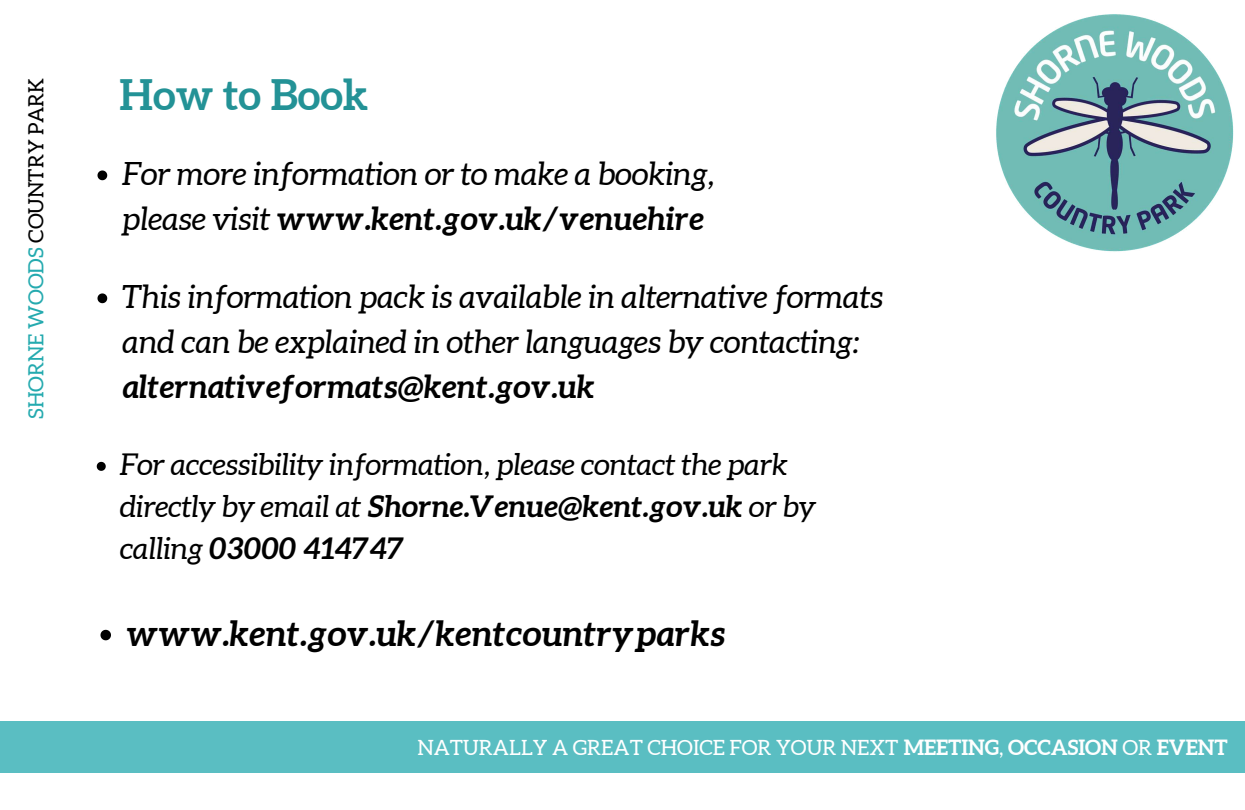
<style>
.page{position:relative;width:1245px;height:810px;background:#fff}
.page>*{position:absolute;margin:0;border:0;box-sizing:border-box;transform-origin:0 0}
.t1{font:700 42px "Aleo";color:#239296}
.t2{font:italic 700 35px "Aleo";color:#000}
.t3{font:italic 32px/45px "Aleo";color:#000}
.t4{font:italic 700 32px "Aleo";color:#000}
.t5{font:italic 30px/42px "Aleo";color:#000}
.t6{font:21px "Aleo";color:#fff}
.t7{font:21px "Aleo";color:#25aaaf}
.s1{color:#000}
.s2{font-weight:700}
</style>
<div class="page">
<div style="left:0;top:721px;width:1245px;height:52px;background:#5abec2"></div>
<img style="left:996px;top:14px;width:238px;height:238px">
<svg style="left:98px;top:170px;width:9px;height:10px"></svg>
<svg style="left:98px;top:293px;width:9px;height:10px"></svg>
<svg style="left:97px;top:462px;width:9px;height:9px"></svg>
<svg style="left:100px;top:630px;width:11px;height:10px"></svg>
<p class="t7" style="left:24px;top:419px;width:343px;rotate:-90deg">SHORNE WOODS <span class="s1">COUNTRY PARK</span></p>
<h1 class="t1" style="left:120px;top:71px;width:250px">How to Book</h1>
<p class="t3" style="left:123px;top:152px;width:594px">For more information or to make a booking, please visit <span class="s2">www.kent.gov.uk/venuehire</span></p>
<p class="t3" style="left:123px;top:275px;width:762px;line-height:44.2px">This information pack is available in alternative formats and can be explained in other languages by contacting:</p>
<p class="t4" style="left:123px;top:368px;width:474px">alternativeformats@kent.gov.uk</p>
<p class="t5" style="left:120px;top:444px;width:697px">For accessibility information, please contact the park directly by email at <span class="s2">Shorne.Venue@kent.gov.uk</span> or by calling <span class="s2">03000 414747</span></p>
<p class="t2" style="left:126px;top:613px;width:600px">www.kent.gov.uk/kentcountryparks</p>
<p class="t6" style="left:418px;top:736px;width:812px">NATURALLY A GREAT CHOICE FOR YOUR NEXT <span class="s2">MEETING</span>, <span class="s2">OCCASION</span> OR <span class="s2">EVENT</span></p>
</div>
